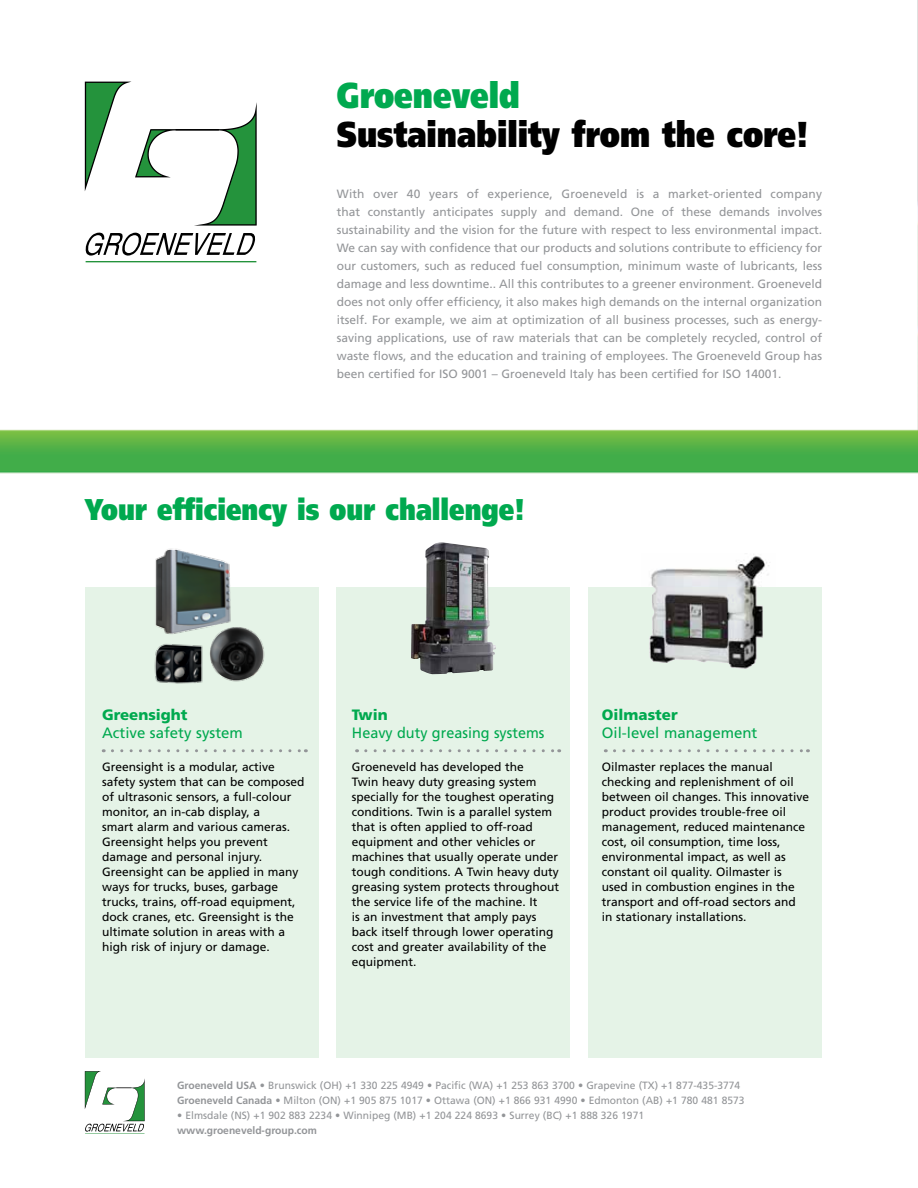
<style>
.page{position:relative;width:918px;height:1188px;background:#fff}
.page>*{position:absolute;margin:0;border:0;box-sizing:border-box;transform-origin:0 0}
.t1{font:900 36px "Frutiger";color:#000;scale:.82 1}
.t2{font:900 36px "Frutiger";color:#00a94f;scale:.82 1}
.t3{font:900 30px "Frutiger";color:#00a94f;scale:.82 1}
.t4{font:15px "Frutiger";color:#00a94f}
.t5{font:15px "Frutiger";color:#00a94f;scale:.96 1}
.t6{font:900 15px "Frutiger";color:#00a94f}
.t7{font:12px/15px "Frutiger";color:#000}
.t8{font:12px/18px "Frutiger";color:#939598;text-align:justify}
.t9{font:10.5px/15px "Frutiger";color:#939598}
.t10{font:700 10.5px "Frutiger";color:#939598}
.s1{font-weight:700}
</style>
<div class="page">
<img style="left:0;top:0;width:918px;height:1109px">
<div style="left:336px;top:587px;width:234px;height:470px;background:#e5f3e7"></div>
<div style="left:85px;top:587px;width:234px;height:470px;background:#e5f3e7"></div>
<div style="left:588px;top:587px;width:234px;height:470px;background:#e5f3e7"></div>
<svg style="left:366px;top:749px;width:194px;height:3px"></svg>
<svg style="left:112px;top:749px;width:194px;height:3px"></svg>
<svg style="left:614px;top:749px;width:194px;height:3px"></svg>
<img style="left:411px;top:542px;width:85px;height:132px">
<img style="left:150px;top:540px;width:118px;height:144px">
<img style="left:642px;top:554px;width:133px;height:115px">
<svg style="left:85px;top:233px;width:171px;height:29px"></svg>
<svg style="left:85px;top:82px;width:172px;height:144px"></svg>
<svg style="left:85px;top:1071px;width:60px;height:63px"></svg>
<h1 class="t2" style="left:337px;top:74px;width:225px">Groeneveld</h1>
<h1 class="t1" style="left:337px;top:113px;width:577px">Sustainability from the core!</h1>
<p class="t8" style="left:337px;top:185px;width:487px">With over 40 years of experience, Groeneveld is a market-oriented company that constantly anticipates supply and demand. One of these demands involves sustainability and the vision for the future with respect to less environmental impact.<br>We can say with confidence that our products and solutions contribute to efficiency for our customers, such as reduced fuel consumption, minimum waste of lubricants, less damage and less downtime.. All this contributes to a greener environment. Groeneveld does not only offer efficiency, it also makes high demands on the internal organization itself. For example, we aim at optimization of all business processes, such as energy&shy;saving applications, use of raw materials that can be completely recycled, control of waste flows, and the education and training of employees. The Groeneveld Group has been certified for ISO 9001 – Groeneveld Italy has been certified for ISO 14001.</p>
<h2 class="t3" style="left:85px;top:491px;width:538px">Your efficiency is our challenge!</h2>
<p class="t6" style="left:102px;top:706px;width:87px">Greensight</p>
<p class="t4" style="left:102px;top:724px;width:142px">Active safety system</p>
<p class="t7" style="left:102px;top:759px;width:204px">Greensight is a modular, active safety system that can be composed of ultrasonic sensors, a full-colour monitor, an in-cab display, a<br>smart alarm and various cameras.<br>Greensight helps you prevent damage and personal injury.<br>Greensight can be applied in many ways for trucks, buses, garbage trucks, trains, off-road equipment, dock cranes, etc. Greensight is the ultimate solution in areas with a high risk of injury or damage.</p>
<p class="t6" style="left:352px;top:706px;width:37px">Twin</p>
<p class="t5" style="left:352px;top:724px;width:202px">Heavy duty greasing systems</p>
<p class="t7" style="left:352px;top:759px;width:209px">Groeneveld has developed the<br>Twin heavy duty greasing system specially for the toughest operating conditions. Twin is a parallel system that is often applied to off-road equipment and other vehicles or machines that usually operate under tough conditions. A Twin heavy duty greasing system protects throughout the service life of the machine. It<br>is an investment that amply pays back itself through lower operating cost and greater availability of the equipment.</p>
<p class="t6" style="left:602px;top:706px;width:77px">Oilmaster</p>
<p class="t4" style="left:602px;top:724px;width:157px">Oil-level management</p>
<p class="t7" style="left:602px;top:759px;width:209px">Oilmaster replaces the manual checking and replenishment of oil between oil changes. This innovative product provides trouble-free oil management, reduced maintenance cost, oil consumption, time loss, environmental impact, as well as constant oil quality. Oilmaster is used in combustion engines in the transport and off-road sectors and in stationary installations.</p>
<p class="t9" style="left:177px;top:1078px;width:569px"><span class="s1">Groeneveld USA</span> • Brunswick (OH) +1 330 225 4949 • Pacific (WA) +1 253 863 3700 • Grapevine (TX) +1 877-435-3774<br><span class="s1">Groeneveld Canada •</span> Milton (ON) +1 905 875 1017 • Ottawa (ON) +1 866 931 4990 • Edmonton (AB) +1 780 481 8573</p>
<p class="t9" style="left:177px;top:1108px;width:468px">• Elmsdale (NS) +1 902 883 2234 • Winnipeg (MB) +1 204 224 8693 • Surrey (BC) +1 888 326 1971</p>
<p class="t10" style="left:177px;top:1124px;width:141px">www.groeneveld-group.com</p>
</div>
